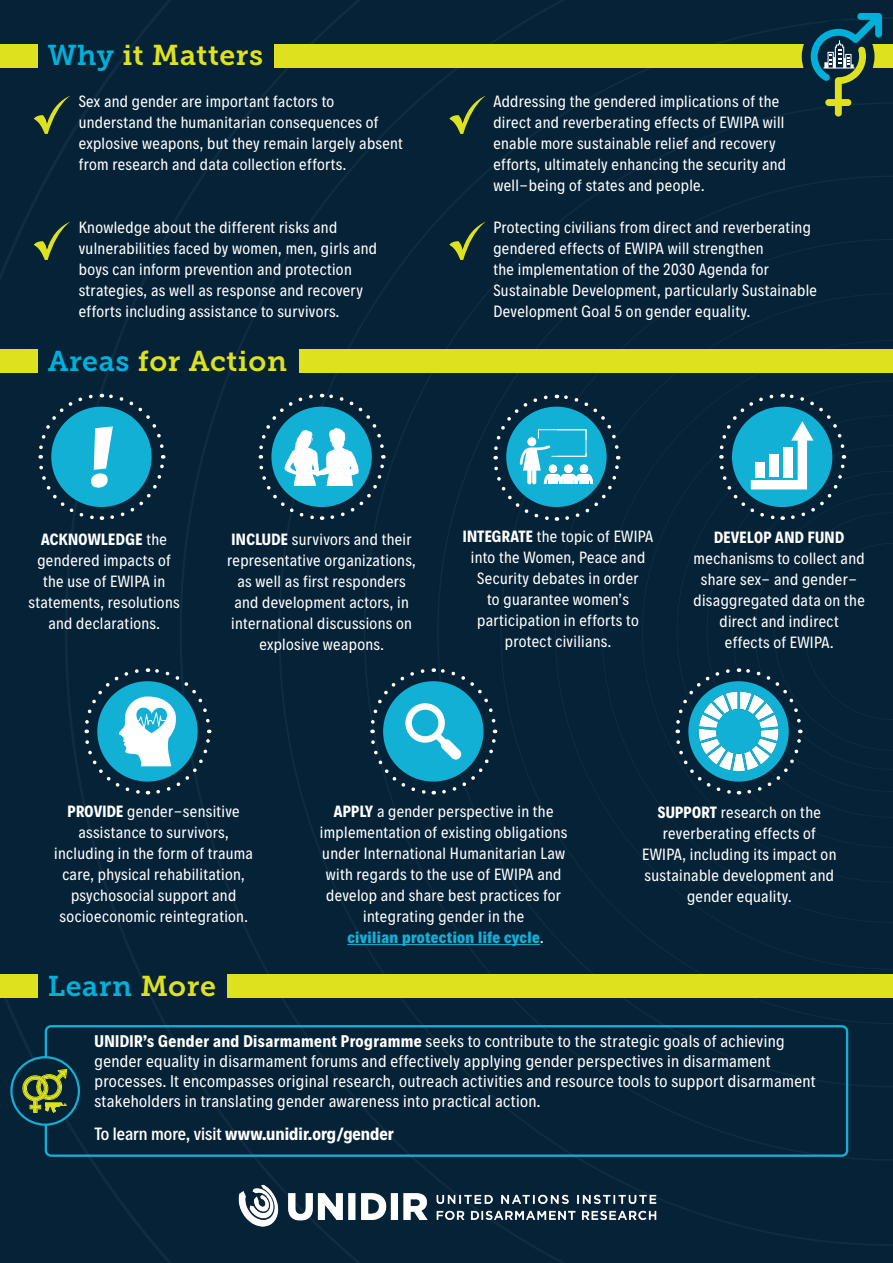
<style>
.page{position:relative;width:893px;height:1263px;background:#052237}
.page>*{position:absolute;margin:0;border:0;box-sizing:border-box;transform-origin:0 0}
.t1{font:28.5px "Museo Slab 700";letter-spacing:.02em;color:#dee21e}
.t2{font:28.5px "Museo Slab 700";letter-spacing:.02em;color:#00b0d8}
.t3{font:700 18px "Decalotype";color:#fff}
.t4{font:17.1px/20px "Decalotype";letter-spacing:.02em;color:#fff}
.t5{font:16.5px/21px "Decalotype";letter-spacing:.02em;color:#fff;text-align:center}
.t6{font:700 16.5px "Decalotype";letter-spacing:.02em;color:#fff}
.s1{color:#00b0d8}
.s2{font-weight:700}
.s3{font-weight:800;color:#13b0d5}
.s4{color:#dee21e}
.s5{font-weight:500}
</style>
<div class="page">
<div style="left:274px;top:44px;width:619px;height:23px;background:#dee21e"></div>
<div style="left:0;top:44px;width:38px;height:23px;background:#dee21e"></div>
<div style="left:300px;top:349px;width:593px;height:24px;background:#dee21e"></div>
<div style="left:0;top:349px;width:38px;height:24px;background:#dee21e"></div>
<div style="left:228px;top:974px;width:665px;height:24px;background:#dee21e"></div>
<div style="left:0;top:974px;width:38px;height:24px;background:#dee21e"></div>
<div style="left:45px;top:1025px;width:803px;height:132px;border:2px solid #13b0d5;border-radius:5px"></div>
<svg style="left:11px;top:1057px;width:68px;height:68px;background:#06344b"></svg>
<svg style="left:22px;top:1069px;width:45px;height:44px;background:#5c6f2c"></svg>
<div style="left:10px;top:1056px;width:70px;height:70px;border:2px solid #13b0d5;border-radius:50%"></div>
<div style="left:802px;top:20px;width:72px;height:73px;background:#052237;border-radius:50%"></div>
<svg style="left:811px;top:13px;width:71px;height:104px"></svg>
<hr style="left:347px;top:944px;width:193px;height:1px;background:#13b0d5">
<svg style="left:32px;top:94px;width:43px;height:41px;background:#243d33"></svg>
<svg style="left:32px;top:220px;width:43px;height:41px;background:#243d33"></svg>
<svg style="left:447px;top:94px;width:44px;height:41px;background:#233c33"></svg>
<svg style="left:447px;top:220px;width:44px;height:41px;background:#233c33"></svg>
<img style="left:232px;top:1168px;width:436px;height:76px">
<svg style="left:257px;top:392px;width:130px;height:130px"></svg>
<svg style="left:674px;top:392px;width:219px;height:404px;background:#144056"></svg>
<svg style="left:368px;top:666px;width:130px;height:130px;background:#1e6e87"></svg>
<svg style="left:83px;top:666px;width:129px;height:130px;background:#33758c"></svg>
<svg style="left:491px;top:393px;width:130px;height:130px;background:#236f88"></svg>
<svg style="left:36px;top:392px;width:130px;height:130px;background:#116985"></svg>
<h1 class="t1" style="left:48px;top:39px;width:217px"><span class="s1">Why</span> it Matters</h1>
<p class="t5" style="left:79px;top:90px;width:326px;text-align:left">Sex and gender are important factors to understand the humanitarian consequences of explosive weapons, but they remain largely absent from research and data collection efforts.</p>
<p class="t5" style="left:79px;top:216px;width:300px;text-align:left">Knowledge about the different risks and vulnerabilities faced by women, men, girls and boys can inform prevention and protection strategies, as well as response and recovery efforts including assistance to survivors.</p>
<h1 class="t1" style="left:48px;top:345px;width:241px"><span class="s1">Areas</span> for Action</h1>
<p class="t5" style="left:493px;top:90px;width:294px;text-align:left">Addressing the gendered implications of the direct and reverberating effects of EWIPA will enable more sustainable relief and recovery efforts, ultimately enhancing the security and well-being of states and people.</p>
<p class="t5" style="left:493px;top:216px;width:325px;text-align:left">Protecting civilians from direct and reverberating gendered effects of EWIPA will strengthen<br>the implementation of the 2030 Agenda for Sustainable Development, particularly Sustainable Development Goal 5 on gender equality.</p>
<p class="t5" style="left:463px;top:524px;width:192px"><span class="s2">INTEGRATE</span> the topic of EWIPA into the Women, Peace and<br>Security debates in order<br>to guarantee women’s participation in efforts to protect civilians.</p>
<p class="t5" style="left:29px;top:528px;width:153px"><span class="s2">ACKNOWLEDGE</span> the gendered impacts of the use of EWIPA in statements, resolutions and declarations.</p>
<p class="t5" style="left:227px;top:528px;width:190px"><span class="s2">INCLUDE</span> survivors and their representative organizations, as well as first responders and development actors, in international discussions on explosive weapons.</p>
<p class="t6" style="left:714px;top:526px;width:132px">DEVELOP AND FUND</p>
<p class="t5" style="left:693px;top:547px;width:173px">mechanisms to collect and share sex- and gender&shy;disaggregated data on the direct and indirect<br>effects of EWIPA.</p>
<p class="t5" style="left:54px;top:800px;width:200px"><span class="s2">PROVIDE</span> gender-sensitive assistance to survivors, including in the form of trauma care, physical rehabilitation, psychosocial support and socioeconomic reintegration.</p>
<p class="t5" style="left:320px;top:800px;width:249px"><span class="s2">APPLY</span> a gender perspective in the implementation of existing obligations under International Humanitarian Law with regards to the use of EWIPA and develop and share best practices for integrating gender in the<br><span class="s3">civilian protection life cycle</span>.</p>
<p class="t5" style="left:642px;top:801px;width:196px"><span class="s2">SUPPORT</span> research on the reverberating effects of<br>EWIPA, including its impact on sustainable development and gender equality.</p>
<h1 class="t2" style="left:48px;top:970px;width:170px">Learn <span class="s4">More</span></h1>
<p class="t4" style="left:94px;top:1030px;width:723px"><span class="s2">UNIDIR’s Gender and Disarmament Programme</span> seeks to contribute to the strategic goals of achieving gender equality in disarmament forums and effectively applying gender perspectives in disarmament processes. It encompasses original research, outreach activities and resource tools to support disarmament stakeholders in translating gender awareness into practical action.</p>
<p class="t3" style="left:94px;top:1121px;width:301px"><span class="s5">To learn more, visit</span> www.unidir.org/gender</p>
</div>
